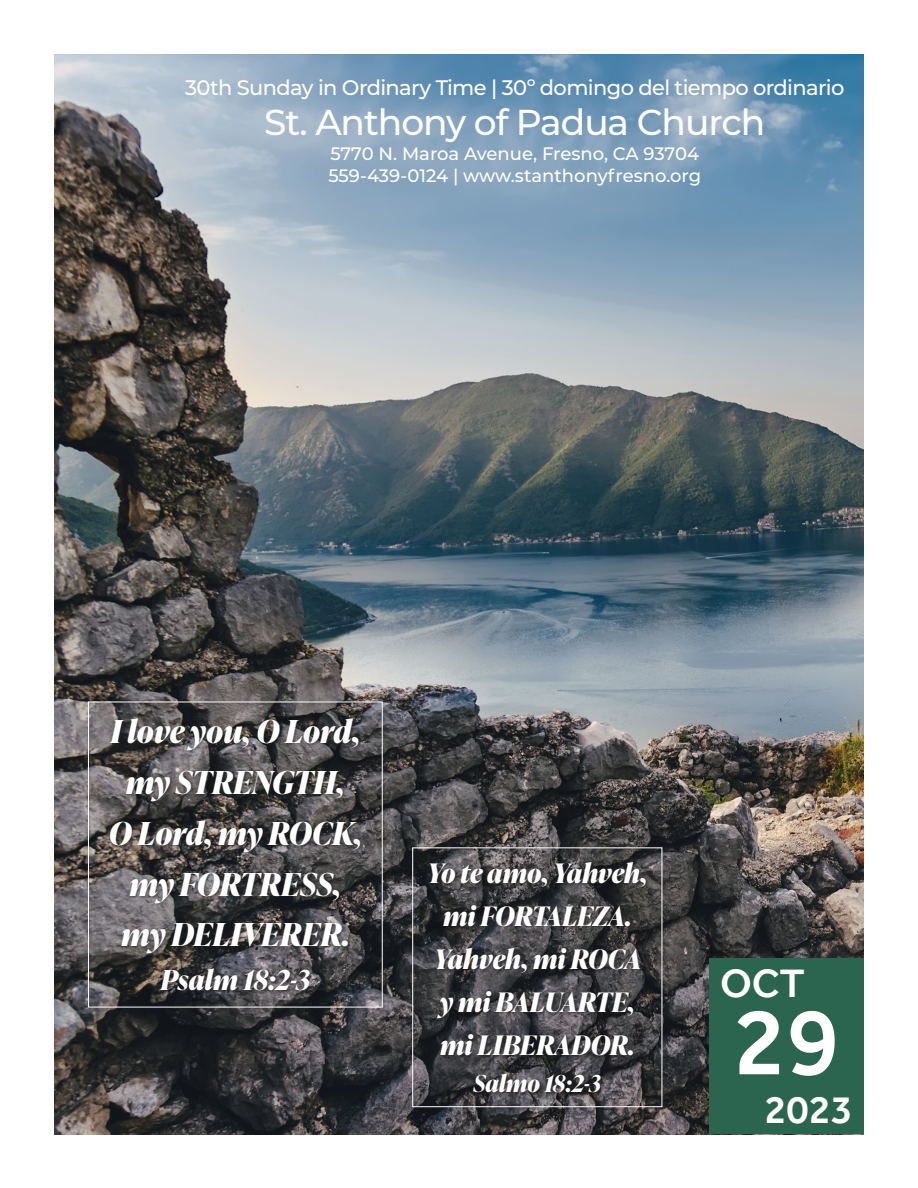
<style>
.page{position:relative;width:918px;height:1188px;background:#fff}
.page>*{position:absolute;margin:0;border:0;box-sizing:border-box;transform-origin:0 0}
.t1{font:500 97.8px "Effra";color:#fff}
.t2{font:500 40.8px "Effra";color:#fff}
.t3{font:500 36px "Montserrat";letter-spacing:-.03em;color:#fff}
.t4{font:italic 700 31.5px/50.8px "Ivy Presto Display";color:#fff;text-align:center}
.t5{font:italic 700 27.45px "Ivy Presto Display";color:#fff}
.t6{font:italic 700 26.85px/43px "Ivy Presto Display";color:#fff;text-align:center}
.t7{font:italic 700 23.25px "Ivy Presto Display";color:#fff}
.t8{font:500 21px "Montserrat";letter-spacing:-.03em;color:#fff}
.t9{font:500 18px/21.6px "Montserrat";color:#fff}
</style>
<div class="page">
<img style="left:54px;top:54px;width:810px;height:1080px">
<div style="left:709px;top:959px;width:155px;height:175px;background:#2b644f"></div>
<div style="left:86px;top:700px;width:301px;height:311px;background:#231f20;opacity:.75"></div>
<div style="left:88px;top:702px;width:295px;height:305px;border:1px solid #fff"></div>
<div style="left:411px;top:846px;width:254px;height:264px;background:#231f20;opacity:.75"></div>
<div style="left:412px;top:848px;width:250px;height:259px;border:1px solid #fff"></div>
<p class="t8" style="left:185px;top:73px;width:661px">30th Sunday in Ordinary Time | 30º domingo del tiempo ordinario</p>
<h3 class="t3" style="left:264px;top:97px;width:503px">St. Anthony of Padua Church</h3>
<p class="t9" style="left:328px;top:142px;width:374px">5770 N. Maroa Avenue, Fresno, CA 93704<br>559-439-0124 | www.stanthonyfresno.org</p>
<h3 class="t4" style="left:109px;top:705px;width:255px">I love you, O Lord, my STRENGTH,<br>O Lord, my ROCK, my FORTRESS, my DELIVERER.</h3>
<h3 class="t5" style="left:161px;top:960px;width:151px">Psalm 18:2-3</h3>
<h3 class="t6" style="left:427px;top:851px;width:222px">Yo te amo, Yahveh, mi FORTALEZA.<br>Yahveh, mi ROCA y mi BALUARTE, mi LIBERADOR.</h3>
<p class="t7" style="left:473px;top:1067px;width:129px">Salmo 18:2-3</p>
<h2 class="t2" style="left:720px;top:959px;width:86px">OCT</h2>
<h1 class="t1" style="left:733px;top:983px;width:108px">29</h1>
<h2 class="t2" style="left:764px;top:1085px;width:90px">2023</h2>
</div>
